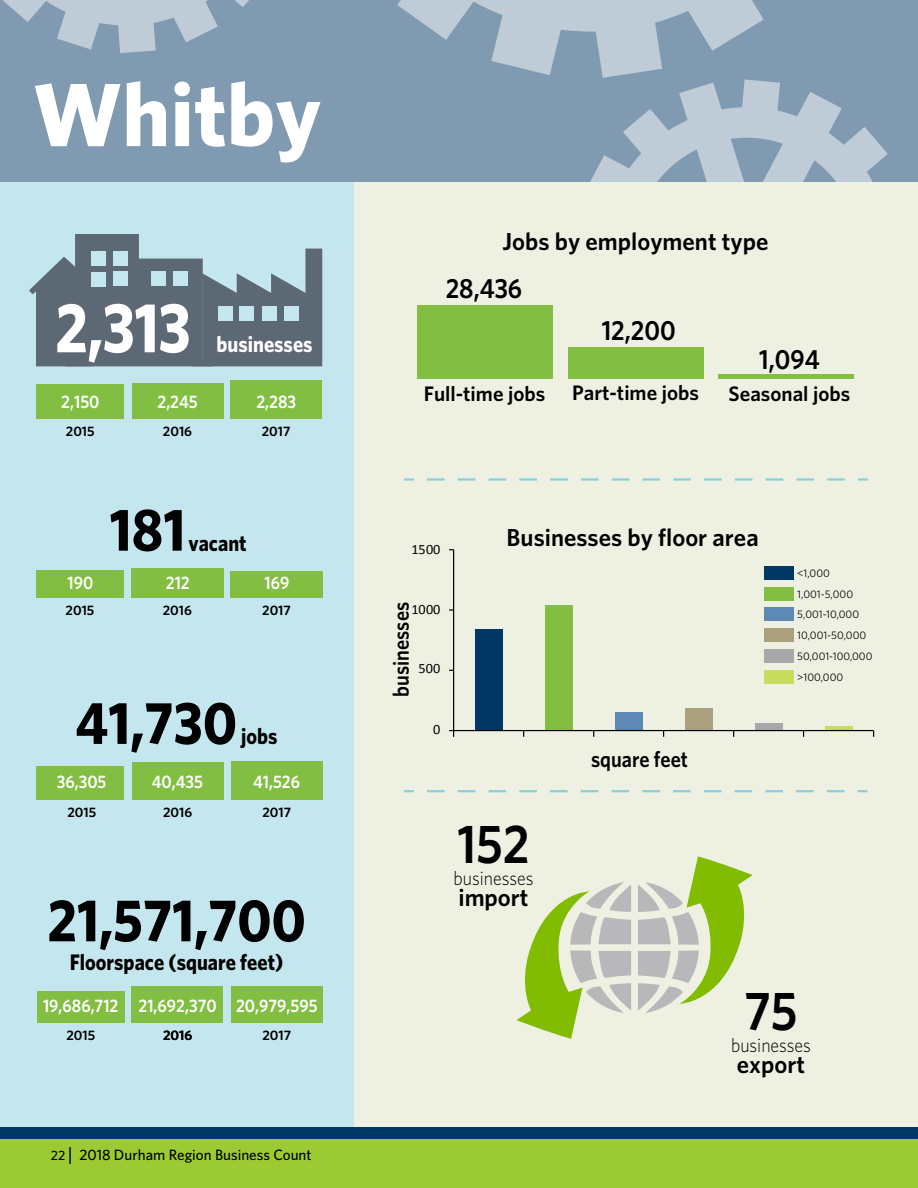
<style>
.page{position:relative;width:918px;height:1188px;background:#fff}
.page>*{position:absolute;margin:0;border:0;box-sizing:border-box;transform-origin:0 0}
.t1{font:700 90px "Whitney";color:#fff}
.t2{font:700 70.5px "Whitney";color:#fff;scale:.85 1}
.t3{font:700 60px "Whitney";color:#000;scale:.9 1}
.t4{font:600 54.75px "Whitney";color:#000;scale:.9 1}
.t5{font:600 27.75px "Whitney";color:#000;scale:.9 1}
.t6{font:600 24.6px "Whitney";color:#000}
.t7{font:700 22.5px "Whitney";color:#000;scale:.9 1}
.t8{font:600 22.5px "Whitney";color:#000;scale:.9 1}
.t9{font:700 22.5px "Whitney";color:#fff;scale:.9 1}
.t10{font:600 21px "Whitney";color:#000}
.t11{font:300 19.8px "Whitney";color:#000;scale:.9 1}
.t12{font:600 18.15px "Whitney";color:#fff;scale:.9 1}
.t13{font:500 15px "Whitney";color:#000}
.t14{font:14.25px "Calibri";color:#010101}
.t15{font:600 13.8px "Whitney";color:#000}
.t16{font:10.95px/20.7px "Whitney HTF";color:#000}
.s1{font-size:13.5px}
.s2{font-family:"Arial";font-weight:400;font-size:18px}
</style>
<div class="page">
<div style="left:0;top:108px;width:918px;height:1044px;background:#eef1e2"></div>
<div style="left:0;top:0;width:354px;height:1188px;background:#c4e7ef"></div>
<div style="left:0;top:1139px;width:918px;height:49px;background:#9bca33"></div>
<div style="left:0;top:1128px;width:918px;height:11px;background:#003764"></div>
<svg style="left:516px;top:882px;width:115px;height:157px"></svg>
<svg style="left:638px;top:856px;width:115px;height:157px"></svg>
<div style="left:418px;top:305px;width:135px;height:73px;background:#81be41"></div>
<div style="left:568px;top:347px;width:136px;height:31px;background:#81be41"></div>
<hr style="left:719px;top:374px;width:135px;height:4px;background:#81be41">
<div style="left:36px;top:570px;width:88px;height:28px;background:#81be41"></div>
<svg style="left:29px;top:234px;width:293px;height:132px"></svg>
<div style="left:113px;top:251px;width:15px;height:15px;background:#c4e7ef"></div>
<div style="left:113px;top:271px;width:15px;height:15px;background:#c4e7ef"></div>
<div style="left:91px;top:251px;width:15px;height:15px;background:#c4e7ef"></div>
<div style="left:91px;top:272px;width:15px;height:15px;background:#c4e7ef"></div>
<div style="left:173px;top:271px;width:15px;height:15px;background:#c4e7ef"></div>
<div style="left:151px;top:271px;width:15px;height:15px;background:#c4e7ef"></div>
<div style="left:132px;top:568px;width:92px;height:30px;background:#81be41"></div>
<div style="left:231px;top:571px;width:92px;height:27px;background:#81be41"></div>
<div style="left:36px;top:384px;width:88px;height:35px;background:#81be41"></div>
<div style="left:132px;top:383px;width:92px;height:36px;background:#81be41"></div>
<div style="left:231px;top:380px;width:91px;height:39px;background:#81be41"></div>
<div style="left:36px;top:766px;width:88px;height:34px;background:#81be41"></div>
<div style="left:132px;top:762px;width:92px;height:38px;background:#81be41"></div>
<div style="left:231px;top:761px;width:92px;height:39px;background:#81be41"></div>
<div style="left:37px;top:992px;width:88px;height:31px;background:#81be41"></div>
<div style="left:131px;top:986px;width:92px;height:37px;background:#81be41"></div>
<div style="left:231px;top:986px;width:91px;height:37px;background:#81be41"></div>
<svg style="left:405px;top:790px;width:8px;height:2px"></svg>
<svg style="left:428px;top:790px;width:417px;height:2px"></svg>
<svg style="left:859px;top:790px;width:7px;height:2px"></svg>
<svg style="left:405px;top:478px;width:8px;height:3px"></svg>
<svg style="left:428px;top:478px;width:417px;height:3px"></svg>
<svg style="left:859px;top:478px;width:8px;height:3px"></svg>
<div style="left:0;top:0;width:918px;height:182px;background:#809bb1"></div>
<svg style="left:397px;top:0;width:367px;height:78px"></svg>
<svg style="left:590px;top:79px;width:298px;height:103px"></svg>
<svg style="left:2px;top:0;width:247px;height:53px"></svg>
<div style="left:475px;top:629px;width:28px;height:102px;background:#003764"></div>
<div style="left:545px;top:605px;width:28px;height:126px;background:#81be41"></div>
<div style="left:615px;top:713px;width:28px;height:18px;background:#5d89b4"></div>
<div style="left:685px;top:708px;width:28px;height:23px;background:#aba07e"></div>
<div style="left:755px;top:723px;width:28px;height:8px;background:#a8a8ac"></div>
<div style="left:825px;top:726px;width:28px;height:5px;background:#c8dc5d"></div>
<hr style="left:453px;top:550px;width:1px;height:181px;background:#000">
<hr style="left:454px;top:730px;width:420px;height:1px;background:#000">
<svg style="left:449px;top:730px;width:5px;height:7px"></svg>
<div style="left:764px;top:566px;width:30px;height:14px;background:#003764"></div>
<div style="left:764px;top:587px;width:30px;height:13px;background:#81be41"></div>
<div style="left:764px;top:607px;width:30px;height:14px;background:#5d89b4"></div>
<div style="left:764px;top:628px;width:30px;height:14px;background:#aba07e"></div>
<div style="left:764px;top:649px;width:30px;height:14px;background:#a8a8ac"></div>
<div style="left:764px;top:670px;width:30px;height:14px;background:#c8dc5d"></div>
<h1 class="t1" style="left:33px;top:55px;width:290px">Whitby</h1>
<h2 class="t2" style="left:55px;top:281px;width:161px">2,313</h2>
<p class="t9" style="left:217px;top:329px;width:108px">businesses</p>
<p class="t12" style="left:61px;top:390px;width:44px">2,150</p>
<p class="t12" style="left:157px;top:390px;width:46px">2,245</p>
<p class="t12" style="left:256px;top:390px;width:46px">2,283</p>
<p class="t15" style="left:66px;top:422px;width:30px">2015</p>
<p class="t15" style="left:163px;top:422px;width:31px">2016</p>
<p class="t15" style="left:262px;top:422px;width:30px">2017</p>
<p class="t12" style="left:68px;top:571px;width:30px">190</p>
<p class="t15" style="left:66px;top:601px;width:30px">2015</p>
<h3 class="t3" style="left:110px;top:490px;width:86px">181</h3>
<p class="t7" style="left:188px;top:528px;width:66px">vacant</p>
<p class="t12" style="left:166px;top:571px;width:28px">212</p>
<p class="t15" style="left:163px;top:601px;width:31px">2016</p>
<p class="t12" style="left:265px;top:571px;width:29px">169</p>
<p class="t15" style="left:262px;top:601px;width:30px">2017</p>
<h3 class="t3" style="left:75px;top:683px;width:181px">41,730</h3>
<p class="t7" style="left:241px;top:721px;width:42px">jobs</p>
<p class="t12" style="left:57px;top:770px;width:57px">36,305</p>
<p class="t15" style="left:67px;top:803px;width:30px">2015</p>
<p class="t12" style="left:152px;top:770px;width:58px">40,435</p>
<p class="t15" style="left:163px;top:803px;width:31px">2016</p>
<p class="t12" style="left:253px;top:770px;width:54px">41,526</p>
<p class="t15" style="left:262px;top:803px;width:30px">2017</p>
<h3 class="t3" style="left:47px;top:880px;width:289px">21,571,700</h3>
<p class="t7" style="left:70px;top:947px;width:239px">Floorspace (square feet)</p>
<p class="t12" style="left:43px;top:994px;width:85px">19,686,712</p>
<p class="t12" style="left:139px;top:994px;width:88px">21,692,370</p>
<p class="t15" style="left:163px;top:1026px;width:31px">2016</p>
<p class="t15" style="left:262px;top:1026px;width:30px">2017</p>
<p class="t12" style="left:236px;top:994px;width:92px">20,979,595</p>
<p class="t15" style="left:66px;top:1026px;width:30px">2015</p>
<p class="t13" style="left:51px;top:1145px;width:262px"><span class="s1">22</span><sub>#</sub> <span class="s2">| |</span> 2018 Durham Region Business Count</p>
<h3 class="t6" style="left:503px;top:225px;width:267px">Jobs by employment type</h3>
<h3 class="t5" style="left:446px;top:270px;width:86px">28,436</h3>
<h3 class="t5" style="left:602px;top:312px;width:84px">12,200</h3>
<h3 class="t5" style="left:759px;top:340px;width:69px">1,094</h3>
<p class="t10" style="left:424px;top:380px;width:123px">Full-time jobs</p>
<p class="t10" style="left:572px;top:379px;width:128px">Part-time jobs</p>
<p class="t10" style="left:729px;top:379px;width:123px">Seasonal jobs</p>
<p class="t14" style="left:411px;top:540px;width:31px">1500</p>
<p class="t8" style="left:386px;top:697px;width:107px;rotate:-90deg">businesses</p>
<p class="t14" style="left:411px;top:600px;width:31px">1000</p>
<p class="t14" style="left:419px;top:660px;width:23px">500</p>
<p class="t14" style="left:433px;top:721px;width:9px">0</p>
<h3 class="t6" style="left:507px;top:521px;width:254px">Businesses by floor area</h3>
<p class="t8" style="left:591px;top:744px;width:109px">square feet</p>
<h3 class="t4" style="left:457px;top:808px;width:82px">152</h3>
<p class="t11" style="left:454px;top:865px;width:90px">businesses</p>
<h3 class="t6" style="left:458px;top:881px;width:72px">import</h3>
<p class="t16" style="left:797px;top:563px;width:77px">&lt;1,000<br>1,001-5,000<br>5,001-10,000<br>10,001-50,000<br>50,001-100,000 &gt;100,000</p>
<h3 class="t4" style="left:744px;top:975px;width:60px">75</h3>
<p class="t11" style="left:731px;top:1031px;width:90px">businesses</p>
<h3 class="t6" style="left:737px;top:1048px;width:70px">export</h3>
</div>
